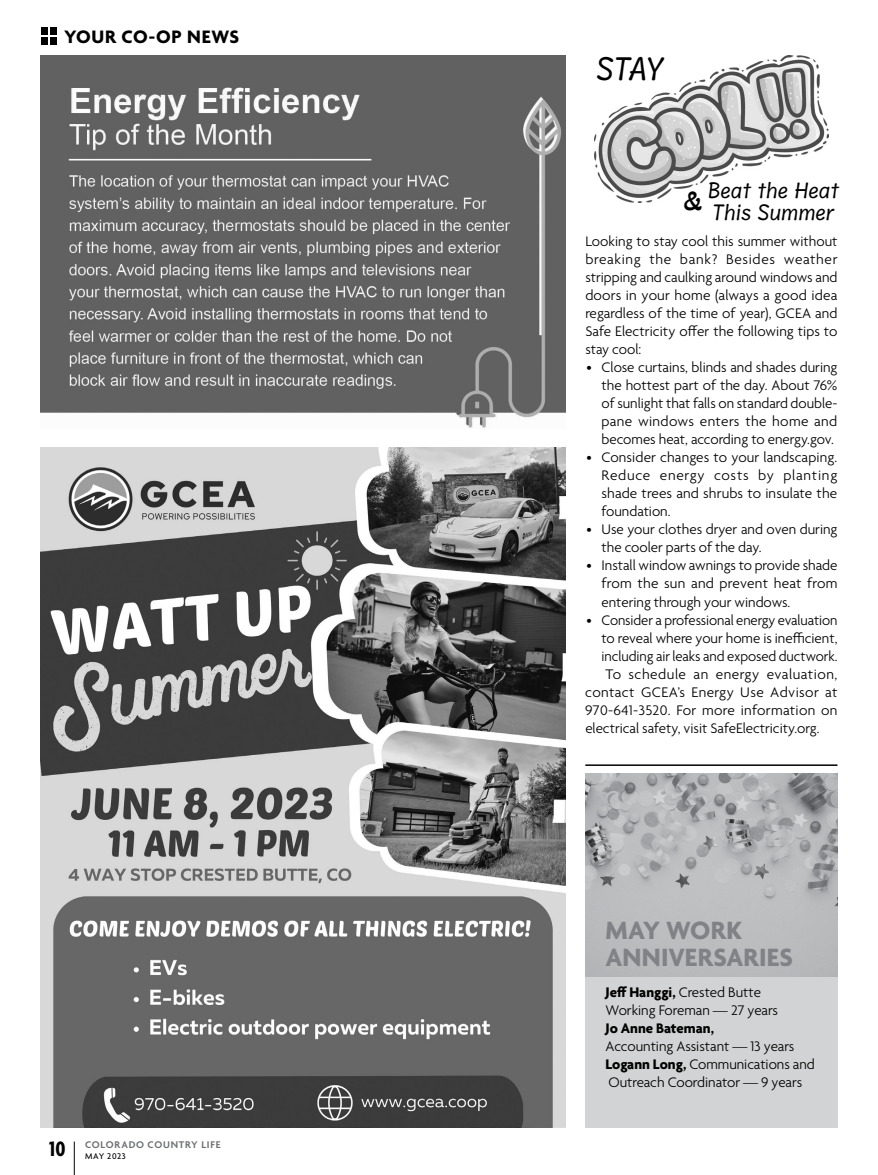
<style>
.page{position:relative;width:878px;height:1175px;background:#fff}
.page>*{position:absolute;margin:0;border:0;box-sizing:border-box;transform-origin:0 0}
.t1{font:29.1px "Akaya Kanadaka";color:#000}
.t2{font:28.5px "Annai MN";color:#000}
.t3{font:700 27px/27px "Agenda";letter-spacing:.01em;color:#808285}
.t4{font:700 condensed 22.5px "Agenda";color:#000}
.t5{font:19.5px/22.5px "Annai MN";letter-spacing:-.01em;color:#000}
.t6{font:700 19.5px "Agenda";letter-spacing:.03em;color:#000}
.t7{font:300 15px/18px "Agenda";color:#000;text-align:justify}
.t8{font:300 15px "Agenda";letter-spacing:.02em;color:#000}
.t9{font:300 15px "Agenda";letter-spacing:.025em;color:#000}
.t10{font:300 15px "Agenda";letter-spacing:.035em;color:#000}
.t11{font:700 15px "Agenda";color:#000}
.t12{font:600 10.5px "Agenda";letter-spacing:.07em;color:#6d6e71}
.t13{font:500 9px "Agenda";letter-spacing:.065em;color:#000}
.s1{font-weight:700}
</style>
<div class="page">
<div style="left:585px;top:914px;width:252px;height:213px;background:#d1d3d4"></div>
<img style="left:41px;top:448px;width:525px;height:679px">
<hr style="left:585px;top:764px;width:252px;height:2px;background:#000">
<img style="left:40px;top:56px;width:525px;height:372px">
<img style="left:585px;top:773px;width:252px;height:203px">
<img style="left:594px;top:56px;width:234px;height:146px">
<hr style="left:74px;top:1141px;width:1px;height:33px;background:#000">
<div style="left:50px;top:37px;width:7px;height:7px;background:#000"></div>
<div style="left:50px;top:28px;width:7px;height:7px;background:#000"></div>
<div style="left:41px;top:37px;width:7px;height:7px;background:#000"></div>
<div style="left:41px;top:28px;width:7px;height:7px;background:#000"></div>
<h3 class="t6" style="left:64px;top:26px;width:176px">YOUR CO-OP NEWS</h3>
<h3 class="t4" style="left:49px;top:1136px;width:18px">10</h3>
<p class="t12" style="left:85px;top:1139px;width:137px">COLORADO COUNTRY LIFE</p>
<p class="t13" style="left:85px;top:1151px;width:42px">MAY 2023</p>
<h2 class="t2" style="left:596px;top:54px;width:69px">STAY</h2>
<h3 class="t5" style="left:707px;top:180px;width:133px">Beat the Heat<br>This Summer</h3>
<h1 class="t1" style="left:683px;top:183px;width:20px">&amp;</h1>
<p class="t7" style="left:585px;top:233px;width:254px">Looking to stay cool this summer without breaking the bank? Besides weather stripping and caulking around windows and doors in your home (always a good idea regardless of the time of year), GCEA and Safe Electricity offer the following tips to stay cool:</p>
<p class="t7" style="left:601px;top:359px;width:237px;text-indent:-15px">• Close curtains, blinds and shades during the hottest part of the day. About 76% of sunlight that falls on standard double&shy;pane windows enters the home and becomes heat, according to energy.gov.</p>
<p class="t7" style="left:601px;top:449px;width:237px;text-indent:-15px">• Consider changes to your landscaping.<br>Reduce energy costs by planting shade trees and shrubs to insulate the foundation.</p>
<p class="t7" style="left:601px;top:521px;width:237px;text-indent:-15px">• Use your clothes dryer and oven during the cooler parts of the day.</p>
<p class="t7" style="left:601px;top:557px;width:237px;text-indent:-15px">• Install window awnings to provide shade from the sun and prevent heat from entering through your windows.</p>
<p class="t7" style="left:586px;top:611px;width:252px">• Consider a professional energy evaluation</p>
<p class="t7" style="left:601px;top:629px;width:237px">to reveal where your home is inefficient,</p>
<p class="t7" style="left:601px;top:647px;width:237px">including air leaks and exposed ductwork.</p>
<p class="t10" style="left:605px;top:665px;width:233px">To schedule an energy evaluation,</p>
<p class="t9" style="left:585px;top:683px;width:254px">contact GCEA’s Energy Use Advisor at</p>
<p class="t8" style="left:585px;top:701px;width:254px">970-641-3520. For more information on</p>
<p class="t7" style="left:585px;top:719px;width:236px">electrical safety, visit SafeElectricity.org.</p>
<h3 class="t3" style="left:605px;top:918px;width:189px">MAY WORK<br>ANNIVERSARIES</h3>
<p class="t7" style="left:605px;top:984px;width:174px"><span class="s1">Jeff Hanggi,</span> Crested Butte<br>Working Foreman — 27 years</p>
<p class="t11" style="left:605px;top:1020px;width:110px">Jo Anne Bateman,</p>
<p class="t7" style="left:605px;top:1038px;width:211px;text-align:left">Accounting Assistant — 13 years<br><span class="s1">Logann Long,</span> Communications and<br>Outreach Coordinator — 9 years</p>
</div>
